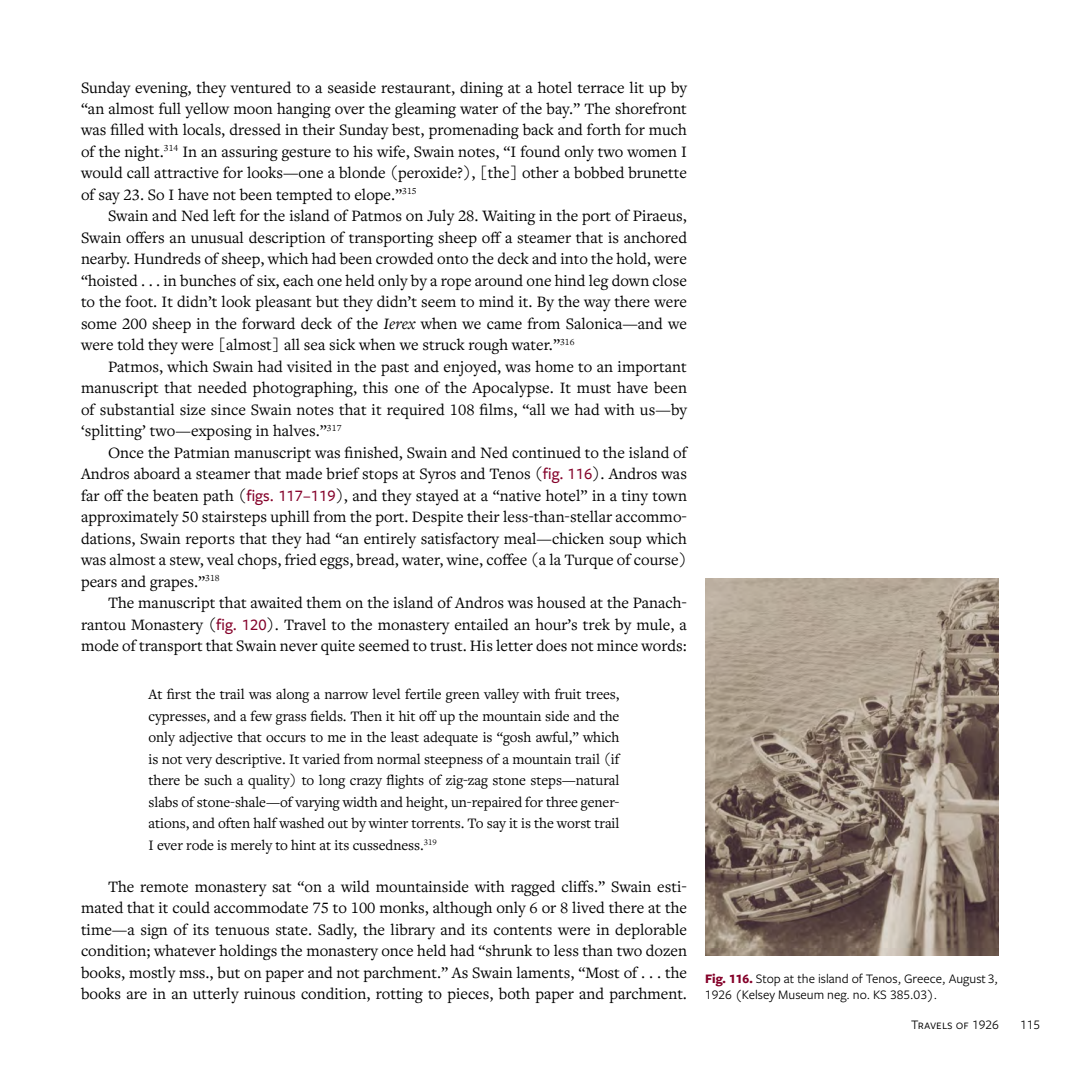
<style>
.page{position:relative;width:1080px;height:1080px;background:#fff}
.page>*{position:absolute;margin:0;border:0;box-sizing:border-box;transform-origin:0 0}
.Body_Text{font:16.5px/21.5px "Freight Text Pro";color:#000;text-align:justify}
.Block_Quotation__1st_Paragraph{font:15px/21.5px "Freight Text Pro";letter-spacing:-.005em;color:#000;text-align:justify}
.t1{font:13.5px/16.2px "Freight Sans Pro";color:#000}
.s1{font-style:italic}
.s2{font-family:"Freight Sans Pro";font-weight:500;color:#840029}
.s3{font-weight:700;color:#840029}
</style>
<div class="page">
<img style="left:705px;top:579px;width:294px;height:377px">
<p class="Body_Text" style="left:81px;top:76px;width:608px">Sunday evening, they ventured to a seaside restaurant, dining at a hotel terrace lit up by “an almost full yellow moon hanging over the gleaming water of the bay.” The shorefront was filled with locals, dressed in their Sunday best, promenading back and forth for much of the night.<sup>314</sup> In an assuring gesture to his wife, Swain notes, “I found only two women I would call attractive for looks—one a blonde (peroxide?), [the] other a bobbed brunette of say 23. So I have not been tempted to elope.”<sup>315</sup></p>
<p class="Body_Text" style="left:81px;top:205px;width:608px;text-indent:27px">Swain and Ned left for the island of Patmos on July 28. Waiting in the port of Piraeus, Swain offers an unusual description of transporting sheep off a steamer that is anchored nearby. Hundreds of sheep, which had been crowded onto the deck and into the hold, were “hoisted . . . in bunches of six, each one held only by a rope around one hind leg down close to the foot. It didn’t look pleasant but they didn’t seem to mind it. By the way there were some 200 sheep in the forward deck of the <span class="s1">Ierex</span> when we came from Salonica—and we were told they were [almost] all sea sick when we struck rough water.”<sup>316</sup></p>
<p class="Body_Text" style="left:81px;top:355px;width:608px;text-indent:27px">Patmos, which Swain had visited in the past and enjoyed, was home to an important manuscript that needed photographing, this one of the Apocalypse. It must have been of substantial size since Swain notes that it required 108 films, “all we had with us—by ‘splitting’ two—exposing in halves.”<sup>317</sup></p>
<p class="Body_Text" style="left:81px;top:441px;width:608px;text-indent:27px">Once the Patmian manuscript was finished, Swain and Ned continued to the island of Andros aboard a steamer that made brief stops at Syros and Tenos (<span class="s2">fig. 116</span>). Andros was far off the beaten path (<span class="s2">figs. 117–119</span>), and they stayed at a “native hotel” in a tiny town approximately 50 stairsteps uphill from the port. Despite their less-than-stellar accommo&shy;dations, Swain reports that they had “an entirely satisfactory meal—chicken soup which was almost a stew, veal chops, fried eggs, bread, water, wine, coffee (a la Turque of course) pears and grapes.”<sup>318</sup></p>
<p class="Body_Text" style="left:81px;top:591px;width:608px;text-indent:27px">The manuscript that awaited them on the island of Andros was housed at the Panach&shy;rantou Monastery (<span class="s2">fig. 120</span>). Travel to the monastery entailed an hour’s trek by mule, a mode of transport that Swain never quite seemed to trust. His letter does not mince words:</p>
<p class="Block_Quotation__1st_Paragraph" style="left:148px;top:683px;width:473px">At first the trail was along a narrow level fertile green valley with fruit trees, cypresses, and a few grass fields. Then it hit off up the mountain side and the only adjective that occurs to me in the least adequate is “gosh awful,” which is not very descriptive. It varied from normal steepness of a mountain trail (if there be such a quality) to long crazy flights of zig-zag stone steps—natural slabs of stone-shale—of varying width and height, un-repaired for three gener&shy;ations, and often half washed out by winter torrents. To say it is the worst trail I ever rode is merely to hint at its cussedness.<sup>319</sup></p>
<p class="Body_Text" style="left:81px;top:875px;width:608px;text-indent:27px">The remote monastery sat “on a wild mountainside with ragged cliffs.” Swain esti&shy;mated that it could accommodate 75 to 100 monks, although only 6 or 8 lived there at the time—a sign of its tenuous state. Sadly, the library and its contents were in deplorable condition; whatever holdings the monastery once held had “shrunk to less than two dozen books, mostly mss., but on paper and not parchment.” As Swain laments, “Most of . . . the books are in an utterly ruinous condition, rotting to pieces, both paper and parchment.</p>
<p class="t1" style="left:705px;top:970px;width:295px"><span class="s3">Fig. 116.</span> Stop at the island of Tenos, Greece, August 3,<br>1926 (Kelsey Museum neg. no. KS 385.03).</p>
<p class="t1" style="left:911px;top:1016px;width:89px">Travels of 1926</p>
<p class="t1" style="left:1020px;top:1016px;width:22px">115</p>
</div>
